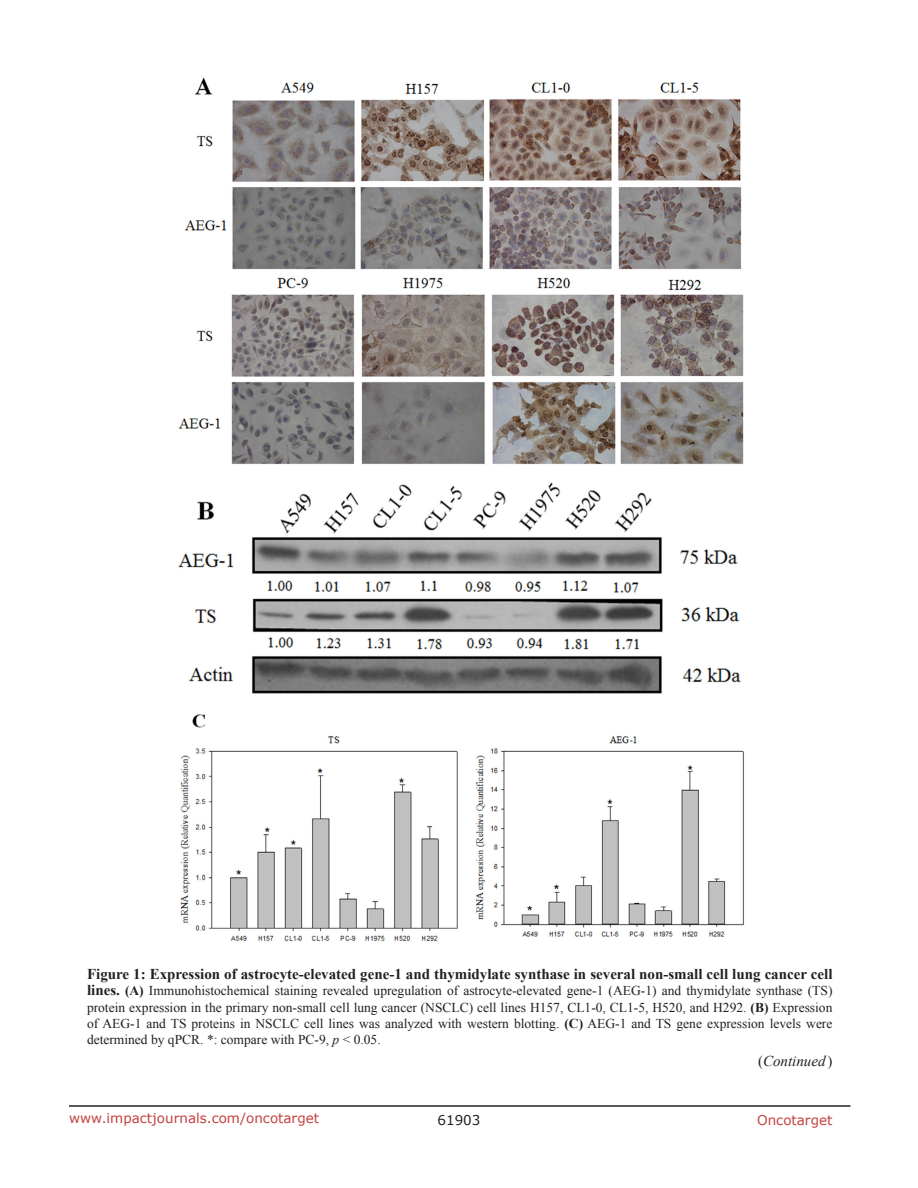
<style>
.page{position:relative;width:918px;height:1188px;background:#fff}
.page>*{position:absolute;margin:0;border:0;box-sizing:border-box;transform-origin:0 0}
.figuretext{font:700 15px "Times New Roman";color:#231f20}
.equ{font:italic 15px "Times New Roman";color:#231f20}
.figuretext-2{font:13.5px/16.2px "Times New Roman";color:#231f20;text-align:justify}
.t1{font:13.5px "Verdana";color:#c24141}
.t2{font:13.5px "Verdana";color:#231f20}
.s1{font-weight:700;font-size:15px}
.s2{font-weight:700}
.s3{font-style:italic}
.s4{font-style:normal}
</style>
<div class="page">
<hr style="left:69px;top:1105px;width:781px;height:2px;background:#231f20">
<img style="left:178px;top:77px;width:565px;height:388px">
<img style="left:178px;top:482px;width:564px;height:212px">
<img style="left:180px;top:714px;width:564px;height:228px">
<p class="figuretext" style="left:87px;top:963px;width:747px">Figure 1: Expression of astrocyte-elevated gene-1 and thymidylate synthase in several non-small cell lung cancer cell</p>
<p class="figuretext-2" style="left:87px;top:982px;width:747px"><span class="s1">lines.</span> <span class="s2">(A)</span> Immunohistochemical staining revealed upregulation of astrocyte-elevated gene-1 (AEG-1) and thymidylate synthase (TS) protein expression in the primary non-small cell lung cancer (NSCLC) cell lines H157, CL1-0, CL1-5, H520, and H292. <span class="s2">(B)</span> Expression of AEG-1 and TS proteins in NSCLC cell lines was analyzed with western blotting. <span class="s2">(C)</span> AEG-1 and TS gene expression levels were determined by qPCR. *: compare with PC-9, <span class="s3">p</span> &lt; 0.05.</p>
<p class="equ" style="left:758px;top:1051px;width:76px"><span class="s4">(</span>Continued<span class="s4">)</span></p>
<p class="t1" style="left:69px;top:1109px;width:252px">www.impactjournals.com/oncotarget</p>
<p class="t2" style="left:438px;top:1111px;width:44px">61903</p>
<p class="t1" style="left:757px;top:1111px;width:77px">Oncotarget</p>
</div>
